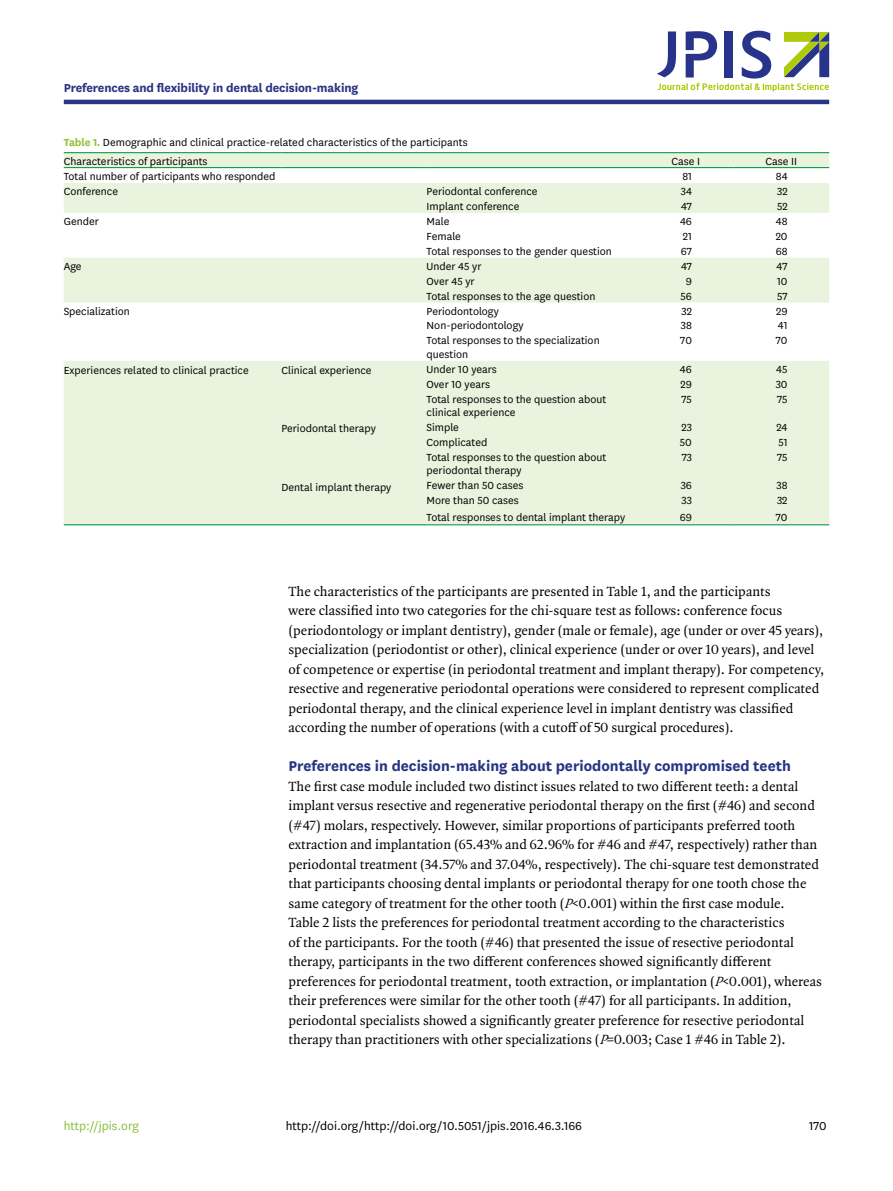
<style>
.page{position:relative;width:893px;height:1191px;background:#fff}
.page>*{position:absolute;margin:0;border:0;box-sizing:border-box;transform-origin:0 0}
.t1{font:700 16.5px "National";color:#283583}
.t2{font:14.25px/19.5px "Quadraat OT";color:#000}
.t3{font:13.5px "National";color:#000}
.t4{font:700 13.5px "National";letter-spacing:-.01em;color:#283583}
.t5{font:13.5px "National";color:#89be3f}
.t6{font:12px/13.5px "National";color:#000}
.s1{font-weight:700;color:#96c23d}
.s2{font-style:italic}
</style>
<div class="page">
<hr style="left:64px;top:100px;width:765px;height:4px;background:#283583">
<svg style="left:657px;top:31px;width:172px;height:60px"></svg>
<svg style="left:64px;top:153px;width:765px;height:371px;fill:#eaf3de"></svg>
<hr style="left:64px;top:152px;width:217px;height:1px;background:#009641">
<hr style="left:281px;top:152px;width:146px;height:1px;background:#009641">
<hr style="left:427px;top:152px;width:211px;height:1px;background:#009641">
<hr style="left:638px;top:152px;width:96px;height:1px;background:#009641">
<hr style="left:734px;top:152px;width:95px;height:1px;background:#009641">
<hr style="left:64px;top:167px;width:217px;height:1px;background:#009641">
<hr style="left:281px;top:167px;width:146px;height:1px;background:#009641">
<hr style="left:427px;top:167px;width:211px;height:1px;background:#009641">
<hr style="left:638px;top:167px;width:96px;height:1px;background:#009641">
<hr style="left:734px;top:167px;width:95px;height:1px;background:#009641">
<hr style="left:64px;top:524px;width:217px;height:1px;background:#009641">
<hr style="left:281px;top:524px;width:146px;height:1px;background:#009641">
<hr style="left:427px;top:524px;width:211px;height:1px;background:#009641">
<hr style="left:638px;top:524px;width:96px;height:1px;background:#009641">
<hr style="left:734px;top:524px;width:95px;height:1px;background:#009641">
<p class="t4" style="left:64px;top:78px;width:296px">Preferences and flexibility in dental decision-making</p>
<p class="t6" style="left:64px;top:133px;width:405px;line-height:18.5px"><span class="s1">Table 1.</span> Demographic and clinical practice-related characteristics of the participants<br>Characteristics of participants</p>
<p class="t6" style="left:671px;top:154px;width:30px">Case I</p>
<p class="t6" style="left:766px;top:154px;width:33px">Case II</p>
<p class="t6" style="left:64px;top:169px;width:213px">Total number of participants who responded</p>
<p class="t6" style="left:682px;top:169px;width:11px">81</p>
<p class="t6" style="left:776px;top:169px;width:13px">84</p>
<p class="t6" style="left:64px;top:184px;width:56px">Conference</p>
<p class="t6" style="left:427px;top:184px;width:112px">Periodontal conference</p>
<p class="t6" style="left:681px;top:184px;width:13px">34</p>
<p class="t6" style="left:777px;top:184px;width:12px">32</p>
<p class="t6" style="left:427px;top:199px;width:94px">Implant conference</p>
<p class="t6" style="left:681px;top:199px;width:12px">47</p>
<p class="t6" style="left:777px;top:199px;width:12px">52</p>
<p class="t6" style="left:64px;top:214px;width:37px">Gender</p>
<p class="t6" style="left:427px;top:214px;width:24px">Male</p>
<p class="t6" style="left:680px;top:214px;width:13px">46</p>
<p class="t6" style="left:776px;top:214px;width:13px">48</p>
<p class="t6" style="left:427px;top:229px;width:36px">Female</p>
<p class="t6" style="left:683px;top:229px;width:11px">21</p>
<p class="t6" style="left:776px;top:229px;width:13px">20</p>
<p class="t6" style="left:427px;top:244px;width:187px">Total responses to the gender question</p>
<p class="t6" style="left:681px;top:244px;width:13px">67</p>
<p class="t6" style="left:776px;top:244px;width:13px">68</p>
<p class="t6" style="left:64px;top:259px;width:19px">Age</p>
<p class="t6" style="left:427px;top:259px;width:56px">Under 45 yr</p>
<p class="t6" style="left:681px;top:259px;width:12px">47</p>
<p class="t6" style="left:777px;top:259px;width:12px">47</p>
<p class="t6" style="left:427px;top:274px;width:50px">Over 45 yr</p>
<p class="t6" style="left:686px;top:274px;width:8px">9</p>
<p class="t6" style="left:777px;top:274px;width:12px">10</p>
<p class="t6" style="left:427px;top:289px;width:170px">Total responses to the age question</p>
<p class="t6" style="left:681px;top:289px;width:13px">56</p>
<p class="t6" style="left:777px;top:289px;width:12px">57</p>
<p class="t6" style="left:64px;top:303px;width:68px">Specialization</p>
<p class="t6" style="left:427px;top:303px;width:74px">Periodontology</p>
<p class="t6" style="left:681px;top:303px;width:12px">32</p>
<p class="t6" style="left:776px;top:303px;width:13px">29</p>
<p class="t6" style="left:427px;top:318px;width:98px">Non-periodontology</p>
<p class="t6" style="left:681px;top:318px;width:13px">38</p>
<p class="t6" style="left:778px;top:318px;width:11px">41</p>
<p class="t6" style="left:427px;top:333px;width:175px">Total responses to the specialization question</p>
<p class="t6" style="left:680px;top:333px;width:13px">70</p>
<p class="t6" style="left:776px;top:333px;width:13px">70</p>
<p class="t6" style="left:64px;top:363px;width:186px">Experiences related to clinical practice</p>
<p class="t6" style="left:281px;top:363px;width:92px">Clinical experience</p>
<p class="t6" style="left:427px;top:362px;width:72px">Under 10 years</p>
<p class="t6" style="left:680px;top:362px;width:13px">46</p>
<p class="t6" style="left:776px;top:362px;width:13px">45</p>
<p class="t6" style="left:427px;top:377px;width:65px">Over 10 years</p>
<p class="t6" style="left:680px;top:377px;width:13px">29</p>
<p class="t6" style="left:776px;top:377px;width:13px">30</p>
<p class="t6" style="left:427px;top:392px;width:181px">Total responses to the question about clinical experience</p>
<p class="t6" style="left:682px;top:392px;width:12px">75</p>
<p class="t6" style="left:777px;top:392px;width:12px">75</p>
<p class="t6" style="left:281px;top:421px;width:96px">Periodontal therapy</p>
<p class="t6" style="left:427px;top:420px;width:34px">Simple</p>
<p class="t6" style="left:681px;top:420px;width:12px">23</p>
<p class="t6" style="left:776px;top:420px;width:13px">24</p>
<p class="t6" style="left:427px;top:435px;width:62px">Complicated</p>
<p class="t6" style="left:680px;top:435px;width:13px">50</p>
<p class="t6" style="left:778px;top:435px;width:11px">51</p>
<p class="t6" style="left:427px;top:450px;width:181px">Total responses to the question about periodontal therapy</p>
<p class="t6" style="left:682px;top:450px;width:12px">73</p>
<p class="t6" style="left:777px;top:450px;width:12px">75</p>
<p class="t6" style="left:281px;top:480px;width:111px">Dental implant therapy</p>
<p class="t6" style="left:427px;top:478px;width:98px">Fewer than 50 cases</p>
<p class="t6" style="left:681px;top:478px;width:13px">36</p>
<p class="t6" style="left:776px;top:478px;width:13px">38</p>
<p class="t6" style="left:427px;top:493px;width:94px">More than 50 cases</p>
<p class="t6" style="left:681px;top:493px;width:12px">33</p>
<p class="t6" style="left:777px;top:493px;width:12px">32</p>
<p class="t6" style="left:427px;top:509px;width:200px">Total responses to dental implant therapy</p>
<p class="t6" style="left:680px;top:509px;width:14px">69</p>
<p class="t6" style="left:776px;top:509px;width:13px">70</p>
<p class="t2" style="left:289px;top:581px;width:537px">The characteristics of the participants are presented in Table 1, and the participants<br>were classified into two categories for the chi-square test as follows: conference focus (periodontology or implant dentistry), gender (male or female), age (under or over 45 years), specialization (periodontist or other), clinical experience (under or over 10 years), and level of competence or expertise (in periodontal treatment and implant therapy). For competency, resective and regenerative periodontal operations were considered to represent complicated periodontal therapy, and the clinical experience level in implant dentistry was classified according the number of operations (with a cutoff of 50 surgical procedures).</p>
<p class="t1" style="left:289px;top:754px;width:504px">Preferences in decision-making about periodontally compromised teeth</p>
<p class="t2" style="left:289px;top:776px;width:535px">The first case module included two distinct issues related to two different teeth: a dental implant versus resective and regenerative periodontal therapy on the first (#46) and second (#47) molars, respectively. However, similar proportions of participants preferred tooth extraction and implantation (65.43% and 62.96% for #46 and #47, respectively) rather than periodontal treatment (34.57% and 37.04%, respectively). The chi-square test demonstrated that participants choosing dental implants or periodontal therapy for one tooth chose the same category of treatment for the other tooth (<span class="s2">P</span>&lt;0.001) within the first case module.<br>Table 2 lists the preferences for periodontal treatment according to the characteristics<br>of the participants. For the tooth (#46) that presented the issue of resective periodontal therapy, participants in the two different conferences showed significantly different preferences for periodontal treatment, tooth extraction, or implantation (<span class="s2">P</span>&lt;0.001), whereas their preferences were similar for the other tooth (#47) for all participants. In addition, periodontal specialists showed a significantly greater preference for resective periodontal therapy than practitioners with other specializations (<span class="s2">P</span>=0.003; Case 1 #46 in Table 2).</p>
<p class="t5" style="left:64px;top:1116px;width:77px">http://jpis.org</p>
<p class="t3" style="left:286px;top:1116px;width:298px">http://doi.org/http://doi.org/10.5051/jpis.2016.46.3.166</p>
<p class="t3" style="left:809px;top:1116px;width:19px">170</p>
</div>
